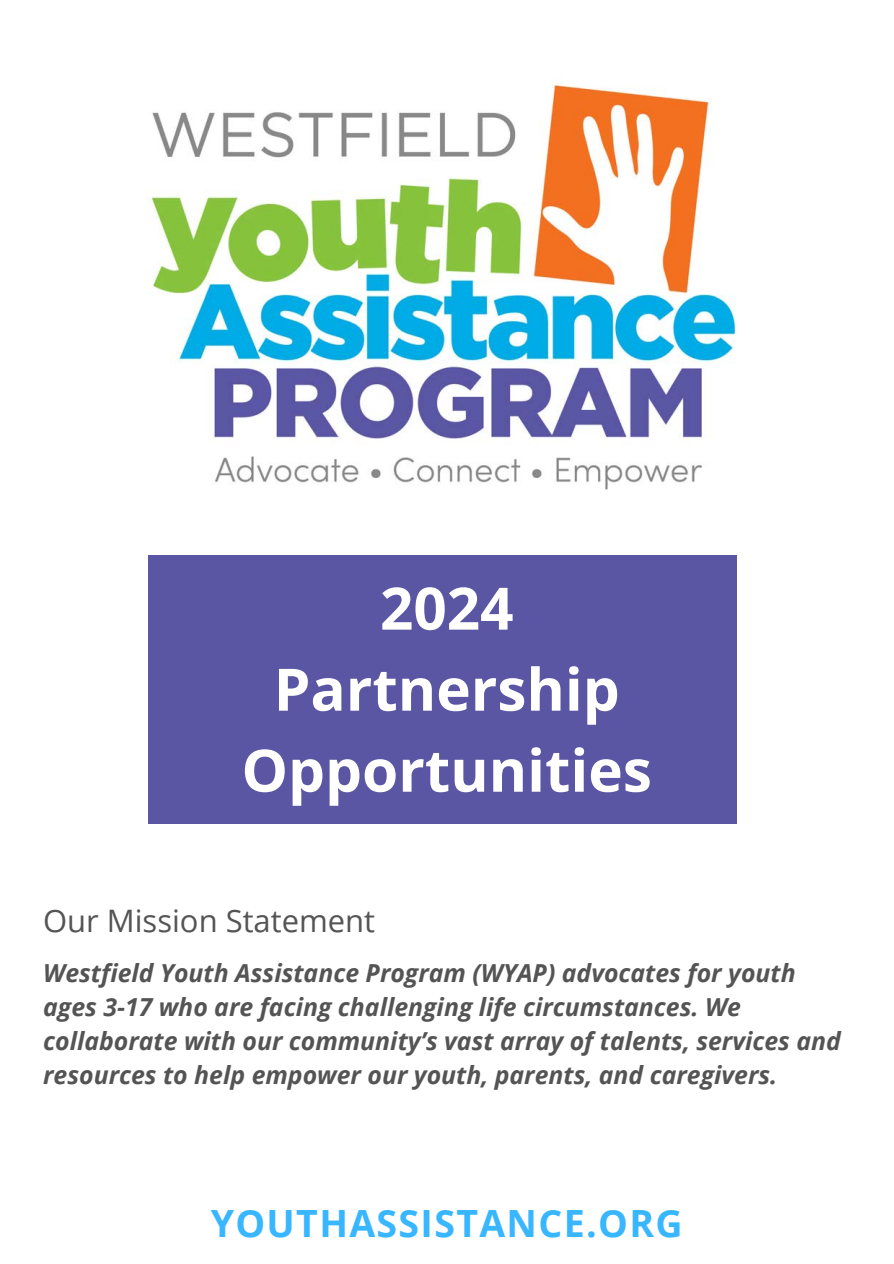
<style>
.page{position:relative;width:894px;height:1264px;background:#fff}
.page>*{position:absolute;margin:0;border:0;box-sizing:border-box;transform-origin:0 0}
.t1{font:700 58.5px/81px "Open Sans";color:#fff;text-align:center}
.t2{font:700 37.5px "Open Sans";letter-spacing:.035em;color:#38b6ff}
.t3{font:30.9px "Open Sans";color:#545454}
.t4{font:italic 700 24.75px/33.8px "Open Sans";color:#545454}
</style>
<div class="page">
<img style="left:148px;top:83px;width:588px;height:407px">
<div style="left:148px;top:555px;width:588px;height:268px;background:#5a56a3"></div>
<p class="t1" style="left:241px;top:566px;width:412px">2024<br>Partnership<br>Opportunities</p>
<h1 class="t3" style="left:43px;top:898px;width:333px">Our Mission Statement</h1>
<h3 class="t4" style="left:43px;top:955px;width:799px">Westfield Youth Assistance Program (WYAP) advocates for youth ages 3-17 who are facing challenging life circumstances. We collaborate with our community’s vast array of talents, services and resources to help empower our youth, parents, and caregivers.</h3>
<h2 class="t2" style="left:210px;top:1196px;width:473px">YOUTHASSISTANCE.ORG</h2>
</div>
